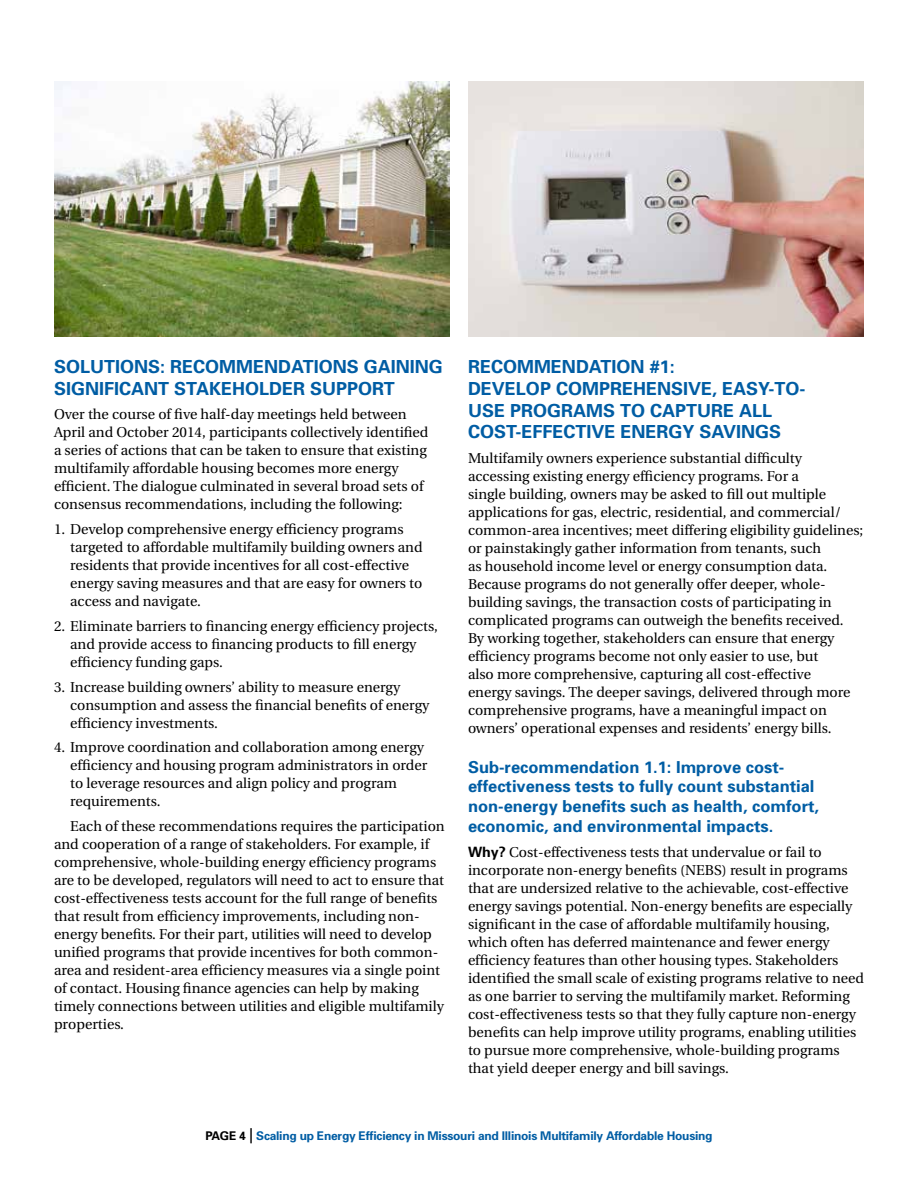
<style>
.page{position:relative;width:918px;height:1188px;background:#fff}
.page>*{position:absolute;margin:0;border:0;box-sizing:border-box;transform-origin:0 0}
.t1{font:700 18px/21.6px "Univers";color:#005da4}
.t2{font:700 16.5px/19.8px "Univers";color:#005da4}
.t3{font:14.25px/18px "Utopia";color:#000}
.t4{font:700 12px "Univers";letter-spacing:-.02em;color:#005da4}
.s1{font-family:"Univers";font-weight:700}
.s2{color:#000}
.s3{font-family:"Utopia";font-weight:400;font-size:21px;color:#000}
</style>
<div class="page">
<img style="left:54px;top:81px;width:396px;height:256px">
<img style="left:468px;top:81px;width:396px;height:256px">
<p class="t1" style="left:54px;top:356px;width:387px">Solutions: Recommendations Gaining<br>Significant Stakeholder Suppo</p>
<p class="t1" style="left:372px;top:377px;width:20px">rt</p>
<p class="t3" style="left:54px;top:406px;width:376px">Over the course of five half-day meetings held between April and October 2014, participants collectively identified a series of actions that can be taken to ensure that existing multifamily affordable housing becomes more energy efficient. The dialogue culminated in several broad sets of consensus recommendations, including the following:</p>
<p class="t3" style="left:70px;top:521px;width:354px;text-indent:-16px">1. Develop comprehensive energy efficiency programs targeted to affordable multifamily building owners and residents that provide incentives for all cost-effective energy saving measures and that are easy for owners to access and navigate.</p>
<p class="t3" style="left:70px;top:617px;width:369px;text-indent:-16px">2. Eliminate barriers to financing energy efficiency projects, and provide access to financing products to fill energy efficiency funding gaps.</p>
<p class="t3" style="left:70px;top:678px;width:361px;text-indent:-16px">3. Increase building owners’ ability to measure energy consumption and assess the financial benefits of energy efficiency investments.</p>
<p class="t3" style="left:70px;top:739px;width:359px;text-indent:-16px">4. Improve coordination and collaboration among energy efficiency and housing program administrators in order to leverage resources and align policy and program requirements.</p>
<p class="t3" style="left:54px;top:818px;width:392px;text-indent:16px">Each of these recommendations requires the participation and cooperation of a range of stakeholders. For example, if comprehensive, whole-building energy efficiency programs are to be developed, regulators will need to act to ensure that cost-effectiveness tests account for the full range of benefits that result from efficiency improvements, including non&shy;energy benefits. For their part, utilities will need to develop unified programs that provide incentives for both common&shy;area and resident-area efficiency measures via a single point of contact. Housing finance agencies can help by making timely connections between utilities and eligible multifamily properties.</p>
<p class="t1" style="left:468px;top:356px;width:339px">Recommendation #1:<br>Develop comprehensive, easy-to&shy;use prog rams to capture all<br>cost</p>
<p class="t1" style="left:515px;top:420px;width:253px">-effective energy savings</p>
<p class="t3" style="left:468px;top:449px;width:397px">Multifamily owners experience substantial difficulty accessing existing energy efficiency programs. For a<br>single building, owners may be asked to fill out multiple applications for gas, electric, residential, and commercial/ common-area incentives; meet differing eligibility guidelines; or painstakingly gather information from tenants, such<br>as household income level or energy consumption data.<br>Because programs do not generally offer deeper, whole&shy;building savings, the transaction costs of participating in complicated programs can outweigh the benefits received.<br>By working together, stakeholders can ensure that energy efficiency programs become not only easier to use, but<br>also more comprehensive, capturing all cost-effective<br>energy savings. The deeper savings, delivered through more comprehensive programs, have a meaningful impact on owners’ operational expenses and residents’ energy bills.</p>
<p class="t2" style="left:468px;top:756px;width:353px">Sub-recommendation 1.1: Improve cost&shy;effectiveness tests to fully count substantial non-energy benefits such as health, comfort, economic, and environmental impacts.</p>
<p class="t3" style="left:468px;top:843px;width:398px"><span class="s1">Why?</span> Cost-effectiveness tests that undervalue or fail to incorporate non-energy benefits (NEBS) result in programs that are undersized relative to the achievable, cost-effective energy savings potential. Non-energy benefits are especially significant in the case of affordable multifamily housing, which often has deferred maintenance and fewer energy efficiency features than other housing types. Stakeholders identified the small scale of existing programs relative to need as one barrier to serving the multifamily market. Reforming cost-effectiveness tests so that they fully capture non-energy benefits can help improve utility programs, enabling utilities to pursue more comprehensive, whole-building programs that yield deeper energy and bill savings.</p>
<p class="t4" style="left:205px;top:1129px;width:509px"><span class="s2">PAGE 4</span> <span class="s3">|</span> Scaling up Energy Efficiency in Missouri and Illinois Multifamily Affordable Housing</p>
</div>
